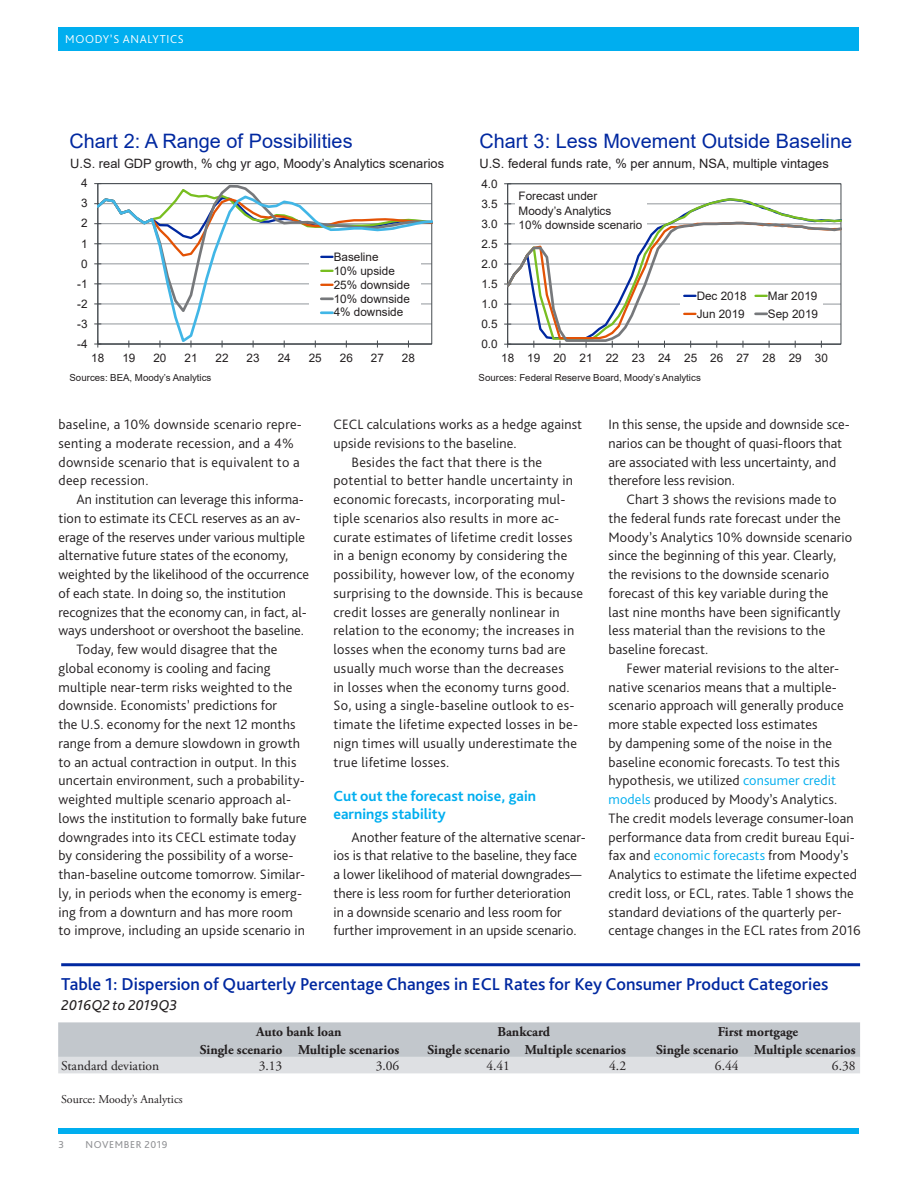
<style>
.page{position:relative;width:918px;height:1188px;background:#fff}
.page>*{position:absolute;margin:0;border:0;box-sizing:border-box;transform-origin:0 0}
.t1{font:19.8px "Arial";color:#0028a0}
.A-Table_Title_w_Rule{font:500 18px "Bliss Pro";color:#0028a0}
.A-Subhead{font:700 15.3px/17.9px "Bliss Pro";color:#00aeef}
.A-Table_Title_units{font:italic 15px "Bliss Pro";color:#231f20}
.A-Body{font:300 14.25px/18.8px "Bliss Pro";letter-spacing:.01em;color:#231f20}
.A-Table_Row{font:700 13.5px "Adobe Garamond Pro";color:#231f20}
.A-Table_Row-2{font:13.5px "Adobe Garamond Pro";color:#231f20}
.t2{font:12.9px "Arial";color:#231f20}
.A-Table_Sources{font:12px "Adobe Garamond Pro";color:#231f20}
.t3{font:300 12px "Bliss Pro";letter-spacing:.055em;color:#fff}
.t4{font:11.7px/14px "Arial";color:#231f20}
.t5{font:10.5px "Bliss Pro";letter-spacing:.05em;color:#919295}
.t6{font:9.75px "Arial";color:#231f20}
.s1{color:#00aeef}
</style>
<div class="page">
<div style="left:58px;top:27px;width:802px;height:24px;background:#00aeef"></div>
<div style="left:58px;top:1128px;width:802px;height:6px;background:#00aeef"></div>
<hr style="left:507px;top:184px;width:1px;height:160px;background:#464b50">
<svg style="left:508px;top:197px;width:333px;height:23px"></svg>
<svg style="left:504px;top:220px;width:337px;height:128px"></svg>
<div style="left:515px;top:189px;width:132px;height:47px;background:#fff"></div>
<hr style="left:98px;top:344px;width:334px;height:1px;background:#464b50">
<svg style="left:94px;top:341px;width:7px;height:7px"></svg>
<svg style="left:98px;top:258px;width:334px;height:86px"></svg>
<div style="left:310px;top:250px;width:111px;height:70px;background:#fff"></div>
<svg style="left:94px;top:183px;width:338px;height:75px"></svg>
<svg style="left:321px;top:270px;width:12px;height:2px"></svg>
<svg style="left:321px;top:284px;width:12px;height:2px"></svg>
<svg style="left:321px;top:297px;width:12px;height:3px"></svg>
<svg style="left:321px;top:311px;width:12px;height:3px"></svg>
<svg style="left:58px;top:1022px;width:802px;height:51px;background:#cbcfd3"></svg>
<hr style="left:61px;top:963px;width:799px;height:3px;background:#0028a0">
<p class="t3" style="left:65px;top:31px;width:120px">MOODY’S ANALYTICS</p>
<p class="t1" style="left:70px;top:128px;width:285px">Chart 2: A Range of Possibilities</p>
<p class="t2" style="left:70px;top:155px;width:375px">U.S. real GDP growth, % chg yr ago, Moody’s Analytics scenarios</p>
<p class="t1" style="left:479px;top:127px;width:374px">Chart 3: Less Movement Outside Baseline</p>
<p class="t2" style="left:479px;top:155px;width:351px">U.S. federal funds rate, % per annum, NSA, multiple vintages</p>
<p class="t4" style="left:81px;top:176px;width:8px">4</p>
<p class="t4" style="left:481px;top:176px;width:18px">4.0</p>
<p class="t4" style="left:81px;top:196px;width:8px">3</p>
<p class="t4" style="left:81px;top:216px;width:8px">2</p>
<p class="t4" style="left:481px;top:196px;width:18px">3.5</p>
<p class="t4" style="left:481px;top:216px;width:18px">3.0</p>
<p class="t4" style="left:519px;top:189px;width:125px">Forecast under<br>Moody’s Analytics<br>10% downside scenario</p>
<p class="t4" style="left:81px;top:236px;width:8px">1</p>
<p class="t4" style="left:481px;top:237px;width:18px">2.5</p>
<p class="t4" style="left:81px;top:256px;width:8px">0</p>
<p class="t4" style="left:77px;top:276px;width:12px">-1</p>
<p class="t4" style="left:77px;top:296px;width:12px">-2</p>
<p class="t4" style="left:77px;top:317px;width:12px">-3</p>
<p class="t4" style="left:334px;top:249px;width:78px">Baseline<br>10% upside<br>25% downside<br>10% downside<br>4% downside</p>
<p class="t4" style="left:481px;top:257px;width:18px">2.0</p>
<p class="t4" style="left:481px;top:277px;width:18px">1.5</p>
<p class="t4" style="left:481px;top:297px;width:18px">1.0</p>
<p class="t4" style="left:481px;top:317px;width:18px">0.5</p>
<p class="t4" style="left:697px;top:288px;width:52px">Dec 2018</p>
<p class="t4" style="left:768px;top:288px;width:51px">Mar 2019</p>
<p class="t4" style="left:697px;top:306px;width:50px">Jun 2019</p>
<p class="t4" style="left:768px;top:306px;width:52px">Sep 2019</p>
<p class="t4" style="left:77px;top:337px;width:12px">-4</p>
<p class="t4" style="left:481px;top:337px;width:18px">0.0</p>
<p class="t4" style="left:91px;top:351px;width:15px">18</p>
<p class="t4" style="left:122px;top:351px;width:15px">19</p>
<p class="t4" style="left:153px;top:351px;width:15px">20</p>
<p class="t4" style="left:184px;top:351px;width:15px">21</p>
<p class="t4" style="left:216px;top:351px;width:15px">22</p>
<p class="t4" style="left:247px;top:351px;width:15px">23</p>
<p class="t4" style="left:278px;top:351px;width:15px">24</p>
<p class="t4" style="left:309px;top:351px;width:15px">25</p>
<p class="t4" style="left:340px;top:351px;width:15px">26</p>
<p class="t4" style="left:371px;top:351px;width:15px">27</p>
<p class="t4" style="left:402px;top:351px;width:15px">28</p>
<p class="t4" style="left:501px;top:351px;width:328px">18 19 20 21 22 23 24 25 26 27 28 29 30</p>
<p class="t6" style="left:70px;top:371px;width:143px">Sources: BEA, Moody’s Analytics</p>
<p class="t6" style="left:479px;top:371px;width:224px">Sources: Federal Reserve Board, Moody’s Analytics</p>
<p class="A-Body" style="left:58px;top:415px;width:245px">baseline, a 10% downside scenario repre&shy;senting a moderate recession, and a 4% downside scenario that is equivalent to a deep recession.</p>
<p class="A-Body" style="left:58px;top:490px;width:252px;text-indent:18px">An institution can leverage this informa&shy;tion to estimate its CECL reserves as an av&shy;erage of the reserves under various multiple alternative future states of the economy, weighted by the likelihood of the occurrence of each state. In doing so, the institution recognizes that the economy can, in fact, al&shy;ways undershoot or overshoot the baseline.</p>
<p class="A-Body" style="left:58px;top:640px;width:250px;text-indent:18px">Today, few would disagree that the global economy is cooling and facing multiple near-term risks weighted to the downside. Economists’ predictions for<br>the U.S. economy for the next 12 months range from a demure slowdown in growth to an actual contraction in output. In this uncertain environment, such a probability&shy;weighted multiple scenario approach al&shy;lows the institution to formally bake future downgrades into its CECL estimate today by considering the possibility of a worse&shy;than-baseline outcome tomorrow. Similar&shy;ly, in periods when the economy is emerg&shy;ing from a downturn and has more room to improve, including an upside scenario in</p>
<p class="A-Body" style="left:333px;top:415px;width:250px">CECL calculations works as a hedge against upside revisions to the baseline.</p>
<p class="A-Body" style="left:333px;top:452px;width:251px;text-indent:18px">Besides the fact that there is the potential to better handle uncertainty in economic forecasts, incorporating mul&shy;tiple scenarios also results in more ac&shy;curate estimates of lifetime credit losses in a benign economy by considering the possibility, however low, of the economy surprising to the downside. This is because credit losses are generally nonlinear in relation to the economy; the increases in losses when the economy turns bad are usually much worse than the decreases<br>in losses when the economy turns good.<br>So, using a single-baseline outlook to es&shy;timate the lifetime expected losses in be&shy;nign times will usually underestimate the true lifetime losses.</p>
<p class="A-Subhead" style="left:333px;top:787px;width:204px">Cut out the forecast noise, gain earnings stability</p>
<p class="A-Body" style="left:333px;top:827px;width:254px;text-indent:18px">Another feature of the alternative scenar&shy;ios is that relative to the baseline, they face a lower likelihood of material downgrades— there is less room for further deterioration<br>in a downside scenario and less room for further improvement in an upside scenario.</p>
<p class="A-Body" style="left:609px;top:415px;width:243px">In this sense, the upside and downside sce&shy;narios can be thought of quasi-floors that are associated with less uncertainty, and therefore less revision.</p>
<p class="A-Body" style="left:609px;top:490px;width:245px;text-indent:18px">Chart 3 shows the revisions made to the federal funds rate forecast under the Moody’s Analytics 10% downside scenario since the beginning of this year. Clearly, the revisions to the downside scenario forecast of this key variable during the last nine months have been significantly less material than the revisions to the baseline forecast.</p>
<p class="A-Body" style="left:608px;top:658px;width:254px;text-indent:18px">Fewer material revisions to the alter&shy;native scenarios means that a multiple&shy;scenario approach will generally produce more stable expected loss estimates<br>by dampening some of the noise in the baseline economic forecasts. To test this hypothesis, we utilized <span class="s1">consumer credit models</span> produced by Moody’s Analytics.<br>The credit models leverage consumer-loan performance data from credit bureau Equi&shy;fax and <span class="s1">economic forecasts</span> from Moody’s Analytics to estimate the lifetime expected credit loss, or ECL, rates. Table 1 shows the standard deviations of the quarterly per&shy;centage changes in the ECL rates from 2016</p>
<p class="A-Table_Title_w_Rule" style="left:61px;top:973px;width:769px">Table 1: Dispersion of Quarterly Percentage Changes in ECL Rates for Key Consumer Product Categories</p>
<p class="A-Table_Title_units" style="left:61px;top:996px;width:118px">2016Q2 to 2019Q3</p>
<p class="A-Table_Row" style="left:256px;top:1024px;width:87px">Auto bank loan</p>
<p class="A-Table_Row" style="left:498px;top:1024px;width:54px">Bankcard</p>
<p class="A-Table_Row" style="left:718px;top:1024px;width:82px">First mortgage</p>
<p class="A-Table_Row" style="left:200px;top:1041px;width:84px">Single scenario</p>
<p class="A-Table_Row" style="left:298px;top:1041px;width:103px">Multiple scenarios</p>
<p class="A-Table_Row" style="left:428px;top:1041px;width:84px">Single scenario</p>
<p class="A-Table_Row" style="left:525px;top:1041px;width:103px">Multiple scenarios</p>
<p class="A-Table_Row" style="left:656px;top:1041px;width:84px">Single scenario</p>
<p class="A-Table_Row" style="left:754px;top:1041px;width:103px">Multiple scenarios</p>
<p class="A-Table_Row-2" style="left:61px;top:1058px;width:100px">Standard deviation</p>
<p class="A-Table_Row-2" style="left:259px;top:1058px;width:25px">3.13</p>
<p class="A-Table_Row-2" style="left:376px;top:1058px;width:25px">3.06</p>
<p class="A-Table_Row-2" style="left:486px;top:1058px;width:25px">4.41</p>
<p class="A-Table_Row-2" style="left:609px;top:1058px;width:18px">4.2</p>
<p class="A-Table_Row-2" style="left:715px;top:1058px;width:25px">6.44</p>
<p class="A-Table_Row-2" style="left:832px;top:1058px;width:25px">6.38</p>
<p class="A-Table_Sources" style="left:61px;top:1091px;width:123px">Source: Moody’s Analytics</p>
<p class="t5" style="left:58px;top:1138px;width:7px">3</p>
<p class="t5" style="left:85px;top:1138px;width:84px">NOVEMBER 2019</p>
</div>
